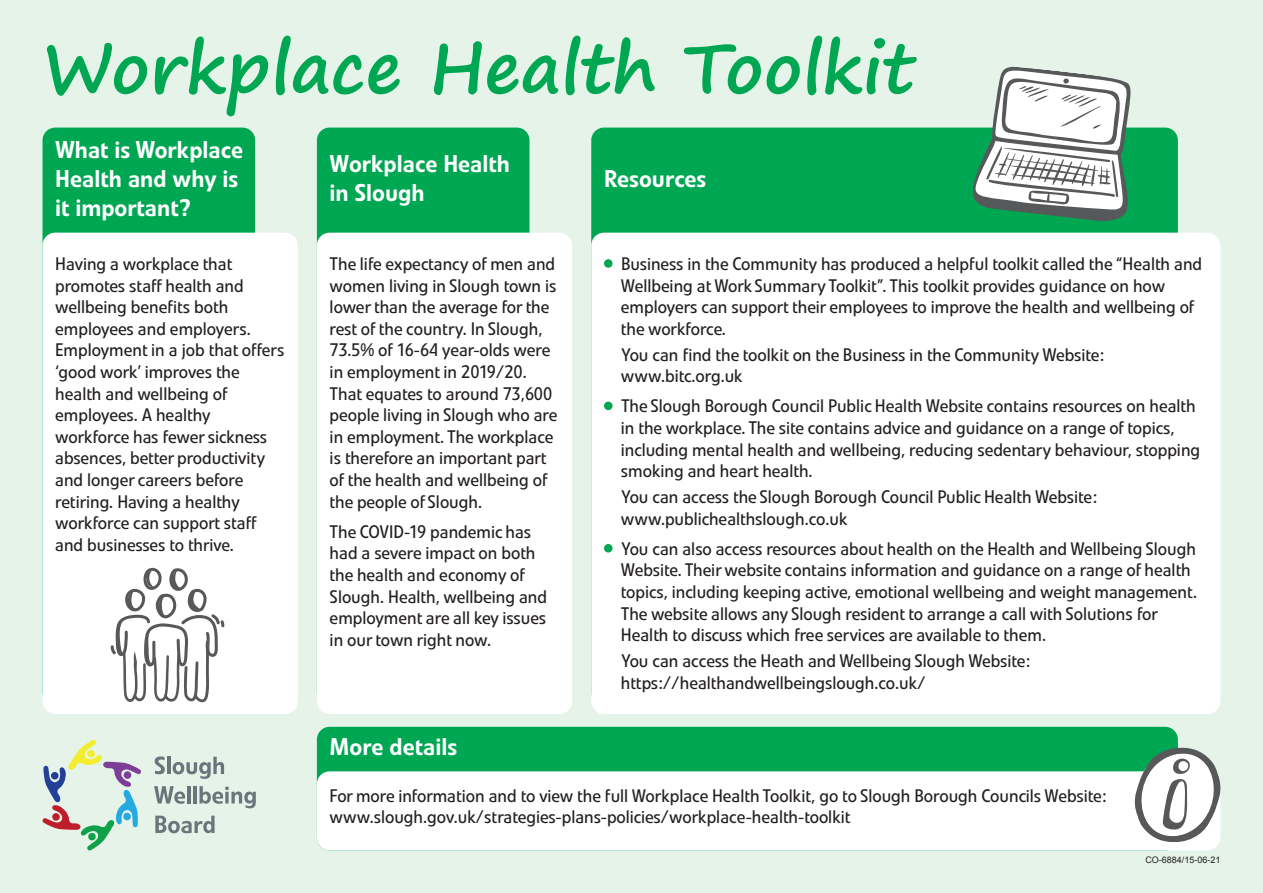
<style>
.page{position:relative;width:1263px;height:893px;background:#e5f3e9}
.page>*{position:absolute;margin:0;border:0;box-sizing:border-box;transform-origin:0 0}
.t1{font:700 69px "Segoe Print";color:#00a753}
.t2{font:500 24px/28.8px "Evo BQ";color:#fff}
.t3{font:18px/21.6px "Evo BQ";color:#231f20}
.t4{font:9px "Arial";color:#231f20}
</style>
<div class="page">
<div style="left:317px;top:727px;width:861px;height:123px;background:#00a753;border-radius:13px"></div>
<div style="left:43px;top:128px;width:212px;height:577px;background:#00a753;border-radius:13px"></div>
<div style="left:317px;top:128px;width:212px;height:577px;background:#00a753;border-radius:13px"></div>
<div style="left:591px;top:128px;width:587px;height:577px;background:#00a753;border-radius:13px"></div>
<div style="left:43px;top:233px;width:255px;height:481px;background:#fff;border-radius:13px"></div>
<svg style="left:43px;top:740px;width:98px;height:110px"></svg>
<svg style="left:155px;top:756px;width:10px;height:18px"></svg>
<hr style="left:167px;top:757px;width:3px;height:17px;background:#6a747b">
<svg style="left:173px;top:757px;width:51px;height:22px"></svg>
<svg style="left:154px;top:786px;width:31px;height:18px"></svg>
<hr style="left:187px;top:786px;width:4px;height:17px;background:#6a747b">
<hr style="left:193px;top:786px;width:4px;height:17px;background:#6a747b">
<svg style="left:199px;top:786px;width:57px;height:22px"></svg>
<svg style="left:155px;top:816px;width:60px;height:17px"></svg>
<div style="left:317px;top:233px;width:255px;height:481px;background:#fff;border-radius:13px"></div>
<div style="left:591px;top:233px;width:629px;height:481px;background:#fff;border-radius:13px"></div>
<div style="left:604px;top:259px;width:8px;height:9px;background:#00a753;border-radius:50%"></div>
<div style="left:604px;top:402px;width:8px;height:8px;background:#00a753;border-radius:50%"></div>
<div style="left:604px;top:544px;width:8px;height:8px;background:#00a753;border-radius:50%"></div>
<div style="left:317px;top:771px;width:903px;height:79px;background:#fff;border-radius:13px"></div>
<svg style="left:971px;top:66px;width:171px;height:155px"></svg>
<svg style="left:1135px;top:748px;width:85px;height:94px"></svg>
<svg style="left:111px;top:568px;width:113px;height:134px"></svg>
<h1 class="t1" style="left:43px;top:7px;width:874px">Workplace Health Toolkit</h1>
<h2 class="t2" style="left:55px;top:138px;width:189px">What is Workplace<br>Health and why is it important?</h2>
<h2 class="t3" style="left:55px;top:255px;width:231px">Having a workplace that promotes staff health and wellbeing benefits both employees and employers.<br>Employment in a job that offers ‘good work’ improves the health and wellbeing of employees. A healthy workforce has fewer sickness absences, better productivity and longer careers before retiring. Having a healthy workforce can support staff and businesses to thrive.</h2>
<h2 class="t2" style="left:330px;top:153px;width:182px">Workplace Health in Slough</h2>
<h2 class="t3" style="left:330px;top:255px;width:229px">The life expectancy of men and women living in Slough town is lower than the average for the rest of the country. In Slough,<br>73.5% of 16-64 year-olds were in employment in 2019/20.<br>That equates to around 73,600 people living in Slough who are in employment. The workplace is therefore an important part of the health and wellbeing of the people of Slough.</h2>
<h2 class="t3" style="left:330px;top:522px;width:219px">The COVID-19 pandemic has had a severe impact on both the health and economy of<br>Slough. Health, wellbeing and employment are all key issues in our town right now.</h2>
<h2 class="t2" style="left:330px;top:735px;width:129px">More details</h2>
<h2 class="t2" style="left:604px;top:167px;width:104px">Resources</h2>
<h2 class="t3" style="left:621px;top:255px;width:583px">Business in the Community has produced a helpful toolkit called the “Health and Wellbeing at Work Summary Toolkit”. This toolkit provides guidance on how employers can support their employees to improve the health and wellbeing of the workforce.</h2>
<h2 class="t3" style="left:621px;top:345px;width:485px">You can find the toolkit on the Business in the Community Website: www.bitc.org.uk</h2>
<h2 class="t3" style="left:621px;top:397px;width:581px">The Slough Borough Council Public Health Website contains resources on health in the workplace. The site contains advice and guidance on a range of topics, including mental health and wellbeing, reducing sedentary behaviour, stopping smoking and heart health.</h2>
<h2 class="t3" style="left:621px;top:488px;width:478px">You can access the Slough Borough Council Public Health Website: www.publichealthslough.co.uk</h2>
<h2 class="t3" style="left:621px;top:539px;width:578px">You can also access resources about health on the Health and Wellbeing Slough Website. Their website contains information and guidance on a range of health topics, including keeping active, emotional wellbeing and weight management.<br>The website allows any Slough resident to arrange a call with Solutions for Health to discuss which free services are available to them.</h2>
<h2 class="t3" style="left:621px;top:652px;width:411px">You can access the Heath and Wellbeing Slough Website: https://healthandwellbeingslough.co.uk/</h2>
<h2 class="t3" style="left:330px;top:786px;width:778px">For more information and to view the full Workplace Health Toolkit, go to Slough Borough Councils Website: www.slough.gov.uk/strategies-plans-policies/workplace-health-toolkit</h2>
<p class="t4" style="left:1145px;top:855px;width:77px">CO-6884/15-06-21</p>
</div>
